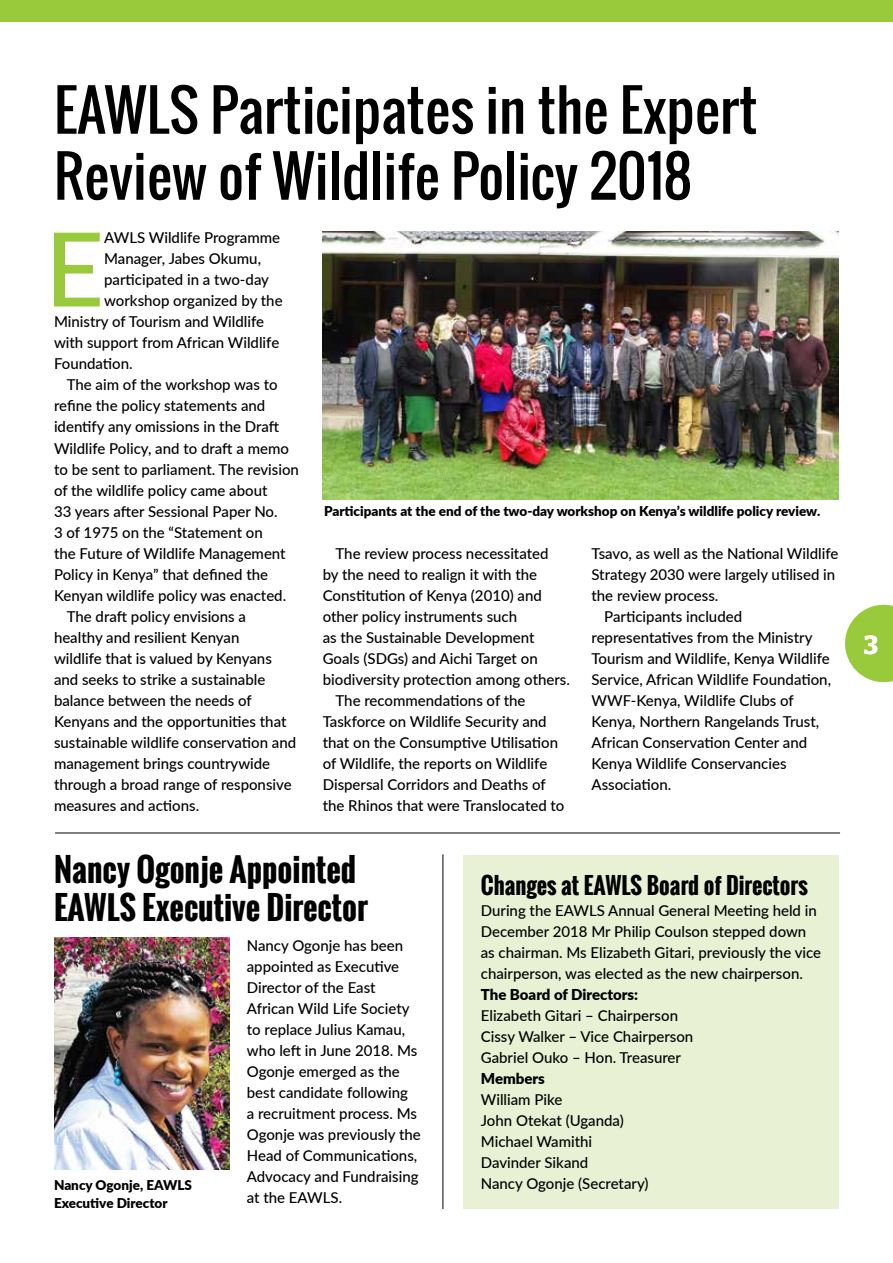
<style>
.page{position:relative;width:893px;height:1263px;background:#fff}
.page>*{position:absolute;margin:0;border:0;box-sizing:border-box;transform-origin:0 0}
.t1{font:500 102.75px "Lato";color:#99ca3c}
.t2{font:55.5px/66px "Oswald";color:#000}
.t3{font:700 31.5px/37.5px "Oswald";color:#000}
.t4{font:700 22.5px "Oswald";color:#000}
.t5{font:500 15px/21px "Lato";color:#000}
.t6{font:900 15px "Lato";color:#000}
.t7{font:900 13.5px/18px "Lato";color:#000}
</style>
<div class="page">
<div style="left:463px;top:855px;width:376px;height:354px;background:#e8f1d4"></div>
<svg style="left:845px;top:605px;width:48px;height:77px"></svg>
<div style="left:1px;top:0;width:892px;height:21px;background:#99ca3c"></div>
<img style="left:323px;top:231px;width:516px;height:269px">
<hr style="left:55px;top:833px;width:785px;height:1px;background:#000">
<hr style="left:442px;top:854px;width:1px;height:355px;background:#000">
<img style="left:54px;top:938px;width:176px;height:231px">
<h2 class="t2" style="left:54px;top:77px;width:705px">EAWLS Participates in the Expert<br>Review of Wildlife Policy 2018</h2>
<h1 class="t1" style="left:45px;top:195px;width:61px">E</h1>
<p class="t5" style="left:104px;top:227px;width:177px">AWLS Wildlife Programme</p>
<p class="t5" style="left:104px;top:248px;width:158px">Manager, Jabes Okumu,</p>
<p class="t5" style="left:104px;top:269px;width:166px">participated in a two-day</p>
<p class="t5" style="left:104px;top:290px;width:180px">workshop organized by the</p>
<p class="t5" style="left:54px;top:311px;width:212px">Ministry of Tourism and Wildlife</p>
<p class="t5" style="left:54px;top:332px;width:227px">with support from African Wildlife</p>
<p class="t5" style="left:54px;top:353px;width:80px">Foundation.</p>
<p class="t5" style="left:67px;top:374px;width:212px">The aim of the workshop was to</p>
<p class="t5" style="left:54px;top:395px;width:213px">refine the policy statements and</p>
<p class="t5" style="left:54px;top:416px;width:227px">identify any omissions in the Draft</p>
<p class="t5" style="left:54px;top:437px;width:236px">Wildlife Policy, and to draft a memo</p>
<p class="t5" style="left:54px;top:458px;width:247px">to be sent to parliament. The revision</p>
<p class="t5" style="left:54px;top:479px;width:215px">of the wildlife policy came about</p>
<p class="t5" style="left:54px;top:500px;width:225px">33 years after Sessional Paper No.</p>
<p class="t5" style="left:54px;top:521px;width:210px">3 of 1975 on the “Statement on</p>
<p class="t5" style="left:54px;top:542px;width:233px">the Future of Wildlife Management</p>
<p class="t5" style="left:54px;top:563px;width:216px">Policy in Kenya” that defined the</p>
<p class="t5" style="left:54px;top:584px;width:234px">Kenyan wildlife policy was enacted.</p>
<p class="t5" style="left:67px;top:605px;width:181px">The draft policy envisions a</p>
<p class="t5" style="left:54px;top:626px;width:187px">healthy and resilient Kenyan</p>
<p class="t5" style="left:54px;top:647px;width:219px">wildlife that is valued by Kenyans</p>
<p class="t5" style="left:54px;top:668px;width:213px">and seeks to strike a sustainable</p>
<p class="t5" style="left:54px;top:689px;width:199px">balance between the needs of</p>
<p class="t5" style="left:54px;top:710px;width:234px">Kenyans and the opportunities that</p>
<p class="t5" style="left:54px;top:731px;width:244px">sustainable wildlife conservation and</p>
<p class="t5" style="left:54px;top:752px;width:218px">management brings countrywide</p>
<p class="t5" style="left:54px;top:773px;width:239px">through a broad range of responsive</p>
<p class="t5" style="left:54px;top:794px;width:147px">measures and actions.</p>
<p class="t7" style="left:324px;top:502px;width:498px">Participants at the end of the two-day workshop on Kenya’s wildlife policy review.</p>
<p class="t5" style="left:335px;top:542px;width:215px">The review process necessitated</p>
<p class="t5" style="left:323px;top:563px;width:216px">by the need to realign it with the</p>
<p class="t5" style="left:323px;top:584px;width:221px">Constitution of Kenya (2010) and</p>
<p class="t5" style="left:323px;top:605px;width:196px">other policy instruments such</p>
<p class="t5" style="left:323px;top:626px;width:213px">as the Sustainable Development</p>
<p class="t5" style="left:323px;top:647px;width:216px">Goals (SDGs) and Aichi Target on</p>
<p class="t5" style="left:323px;top:668px;width:249px">biodiversity protection among others.</p>
<p class="t5" style="left:335px;top:689px;width:192px">The recommendations of the</p>
<p class="t5" style="left:323px;top:710px;width:225px">Taskforce on Wildlife Security and</p>
<p class="t5" style="left:323px;top:731px;width:237px">that on the Consumptive Utilisation</p>
<p class="t5" style="left:323px;top:752px;width:226px">of Wildlife, the reports on Wildlife</p>
<p class="t5" style="left:323px;top:773px;width:224px">Dispersal Corridors and Deaths of</p>
<p class="t5" style="left:323px;top:794px;width:243px">the Rhinos that were Translocated to</p>
<p class="t5" style="left:591px;top:542px;width:248px">Tsavo, as well as the National Wildlife</p>
<p class="t5" style="left:591px;top:563px;width:245px">Strategy 2030 were largely utilised in</p>
<p class="t5" style="left:591px;top:584px;width:128px">the review process.</p>
<p class="t5" style="left:604px;top:605px;width:139px">Participants included</p>
<p class="t5" style="left:591px;top:626px;width:223px">representatives from the Ministry</p>
<p class="t5" style="left:591px;top:647px;width:240px">Tourism and Wildlife, Kenya Wildlife</p>
<p class="t5" style="left:591px;top:668px;width:241px">Service, African Wildlife Foundation,</p>
<p class="t5" style="left:591px;top:689px;width:204px">WWF-Kenya, Wildlife Clubs of</p>
<p class="t5" style="left:591px;top:710px;width:229px">Kenya, Northern Rangelands Trust,</p>
<p class="t5" style="left:591px;top:731px;width:217px">African Conservation Center and</p>
<p class="t5" style="left:591px;top:752px;width:197px">Kenya Wildlife Conservancies</p>
<p class="t5" style="left:591px;top:773px;width:81px">Association.</p>
<h3 class="t3" style="left:54px;top:851px;width:315px">Nancy Ogonje Appointed<br>EAWLS Executive Director</h3>
<p class="t5" style="left:247px;top:934px;width:175px">Nancy Ogonje has been appointed as Executive<br>Director of the East<br>African Wild Life Society to replace Julius Kamau, who left in June 2018. Ms<br>Ogonje emerged as the best candidate following<br>a recruitment process. Ms<br>Ogonje was previously the<br>Head of Communications,<br>Advocacy and Fundraising at the EAWLS.</p>
<p class="t7" style="left:54px;top:1176px;width:139px">Nancy Ogonje, EAWLS<br>Executive Director</p>
<h3 class="t4" style="left:481px;top:868px;width:329px">Changes at EAWLS Board of Directors</h3>
<p class="t5" style="left:481px;top:899px;width:342px">During the EAWLS Annual General Meeting held in December 2018 Mr Philip Coulson stepped down as chairman. Ms Elizabeth Gitari, previously the vice chairperson, was elected as the new chairperson.</p>
<p class="t6" style="left:481px;top:983px;width:159px">The Board of Directors:</p>
<p class="t5" style="left:481px;top:1004px;width:214px">Elizabeth Gitari – Chairperson<br>Cissy Walker – Vice Chairperson<br>Gabriel Ouko – Hon. Treasurer</p>
<p class="t6" style="left:481px;top:1067px;width:66px">Members</p>
<p class="t5" style="left:481px;top:1088px;width:169px">William Pike<br>John Otekat (Uganda)<br>Michael Wamithi<br>Davinder Sikand<br>Nancy Ogonje (Secretary)</p>
</div>
